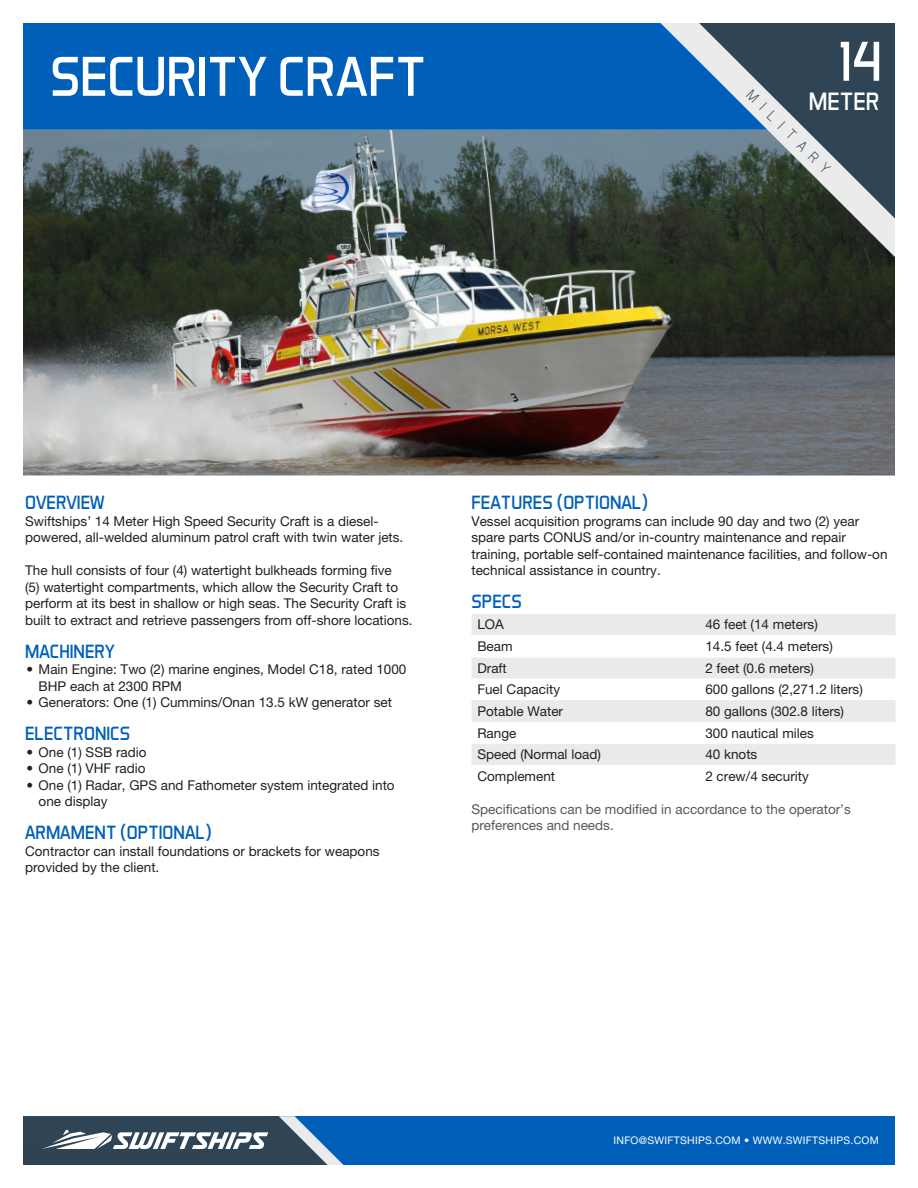
<style>
.page{position:relative;width:918px;height:1188px;background:#fff}
.page>*{position:absolute;margin:0;border:0;box-sizing:border-box;transform-origin:0 0}
.t1{font:57px "Aero Matics";letter-spacing:-.01em;color:#fff}
.t2{font:25.5px "Aero Matics";color:#fff}
.t3{font:19.5px "Aero Matics";color:#005fb9}
.t4{font:300 15px "Aero Matics";color:#304353}
.t5{font:13.5px/16.5px "Helvetica Neue LT Pro";color:#231f20}
.t6{font:13.5px/16.5px "Helvetica Neue LT Pro";color:#57585a}
.t7{font:10.5px "Helvetica Neue LT Pro";letter-spacing:.025em;color:#fff}
</style>
<div class="page">
<img style="left:23px;top:130px;width:872px;height:346px">
<div style="left:23px;top:23px;width:635px;height:107px;background:#005fb9"></div>
<svg style="left:658px;top:23px;width:237px;height:241px;background:#415865"></svg>
<div style="left:265px;top:1116px;width:634px;height:49px;background:#005fb9"></div>
<svg style="left:23px;top:1116px;width:321px;height:49px"></svg>
<div style="left:895px;top:0;width:23px;height:1188px;background:#fff"></div>
<div style="left:471px;top:614px;width:425px;height:21px;background:#eaeaea"></div>
<svg style="left:471px;top:658px;width:425px;height:107px;fill:#eaeaea"></svg>
<p class="t1" style="left:50px;top:43px;width:378px">SECURITY CRAFT</p>
<p class="t1" style="left:838px;top:28px;width:46px">14</p>
<p class="t4" style="left:755px;top:86px;width:112px;rotate:45deg">MILITARY</p>
<h2 class="t2" style="left:809px;top:87px;width:72px">METER</h2>
<p class="t3" style="left:25px;top:491px;width:81px">OVERVIEW</p>
<p class="t5" style="left:25px;top:512px;width:380px">Swiftships’ 14 Meter High Speed Security Craft is a diesel&shy;powered, all-welded aluminum patrol craft with twin water jets.</p>
<p class="t5" style="left:25px;top:562px;width:389px">The hull consists of four (4) watertight bulkheads forming five<br>(5) watertight compartments, which allow the Security Craft to perform at its best in shallow or high seas. The Security Craft is built to extract and retrieve passengers from off-shore locations.</p>
<p class="t3" style="left:25px;top:639px;width:91px">MACHINERY</p>
<p class="t5" style="left:39px;top:661px;width:369px;text-indent:-12px">• Main Engine: Two (2) marine engines, Model C18, rated 1000<br>BHP each at 2300 RPM</p>
<p class="t5" style="left:27px;top:694px;width:367px">• Generators: One (1) Cummins/Onan 13.5 kW generator set</p>
<p class="t3" style="left:25px;top:722px;width:107px">ELECTRONICS</p>
<p class="t5" style="left:27px;top:743px;width:122px">• One (1) SSB radio</p>
<p class="t5" style="left:27px;top:760px;width:121px">• One (1) VHF radio</p>
<p class="t5" style="left:39px;top:776px;width:358px;text-indent:-12px">• One (1) Radar, GPS and Fathometer system integrated into one display</p>
<p class="t3" style="left:25px;top:821px;width:188px">ARMAMENT (OPTIONAL)</p>
<p class="t5" style="left:25px;top:842px;width:356px">Contractor can install foundations or brackets for weapons provided by the client.</p>
<p class="t3" style="left:471px;top:491px;width:178px">FEATURES (OPTIONAL)</p>
<p class="t5" style="left:471px;top:512px;width:418px">Vessel acquisition programs can include 90 day and two (2) year spare parts CONUS and/or in-country maintenance and repair training, portable self-contained maintenance facilities, and follow-on technical assistance in country.</p>
<p class="t3" style="left:471px;top:590px;width:52px">SPECS</p>
<p class="t5" style="left:477px;top:616px;width:28px">LOA</p>
<p class="t5" style="left:705px;top:616px;width:114px">46 feet (14 meters)</p>
<p class="t5" style="left:477px;top:638px;width:37px">Beam</p>
<p class="t5" style="left:705px;top:638px;width:129px">14.5 feet (4.4 meters)</p>
<p class="t5" style="left:477px;top:660px;width:31px">Draft</p>
<p class="t5" style="left:705px;top:660px;width:110px">2 feet (0.6 meters)</p>
<p class="t5" style="left:477px;top:681px;width:84px">Fuel Capacity</p>
<p class="t5" style="left:705px;top:681px;width:159px">600 gallons (2,271.2 liters)</p>
<p class="t5" style="left:477px;top:702px;width:87px">Potable Water</p>
<p class="t5" style="left:705px;top:702px;width:140px">80 gallons (302.8 liters)</p>
<p class="t5" style="left:477px;top:725px;width:41px">Range</p>
<p class="t5" style="left:705px;top:725px;width:110px">300 nautical miles</p>
<p class="t5" style="left:477px;top:746px;width:125px">Speed (Normal load)</p>
<p class="t5" style="left:705px;top:746px;width:54px">40 knots</p>
<p class="t5" style="left:477px;top:767px;width:79px">Complement</p>
<p class="t5" style="left:705px;top:767px;width:105px">2 crew/4 security</p>
<p class="t6" style="left:471px;top:800px;width:381px">Specifications can be modified in accordance to the operator’s preferences and needs.</p>
<p class="t7" style="left:614px;top:1134px;width:267px">INFO@SWIFTSHIPS.COM • WWW.SWIFTSHIPS.COM</p>
</div>
